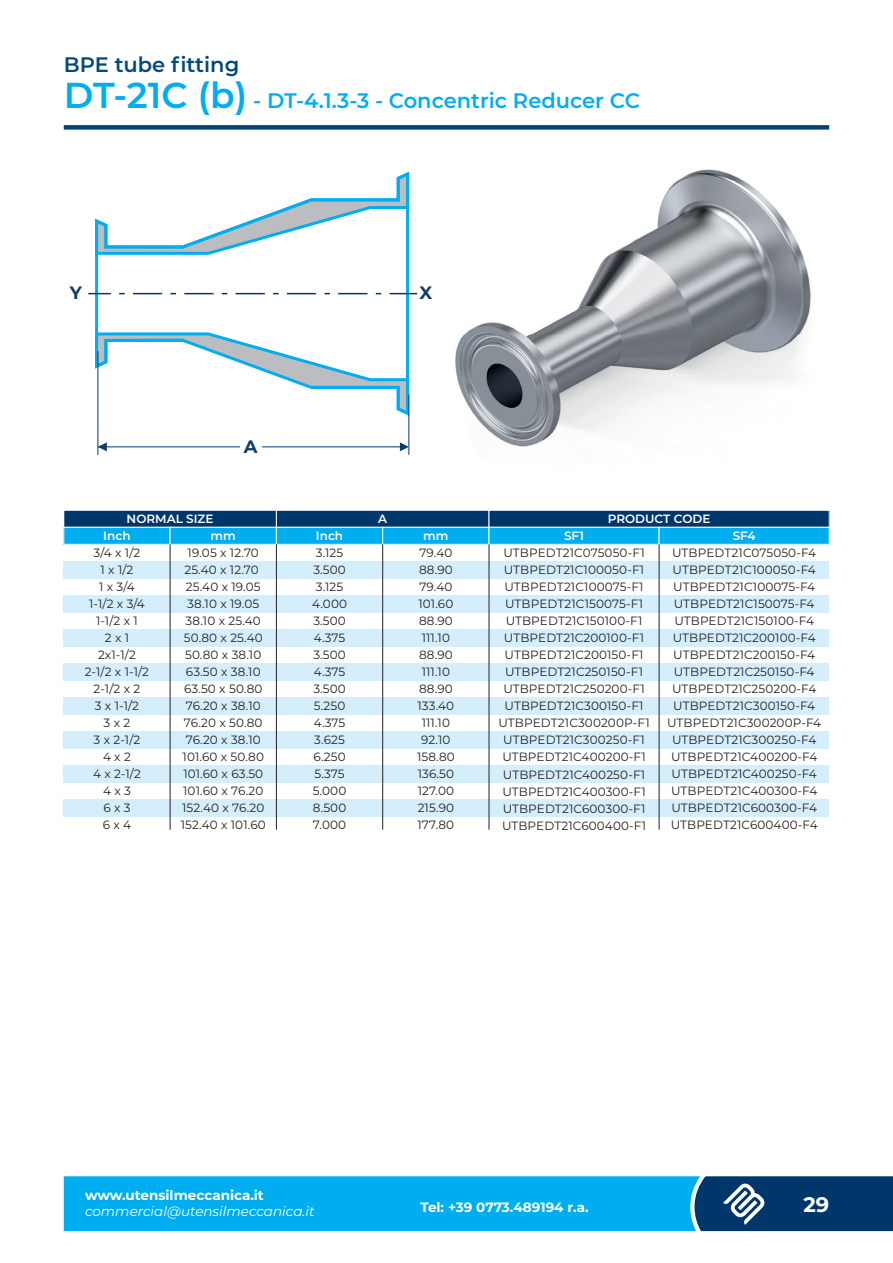
<style>
.page{position:relative;width:893px;height:1263px;background:#fff}
.page>*{position:absolute;margin:0;border:0;box-sizing:border-box;transform-origin:0 0}
.t1{font:600 21px/36.3px "Montserrat";color:#00aeef}
.t2{font:700 21px "Montserrat";color:#fff}
.t3{font:700 18px "Montserrat";color:#103e69}
.t4{font:700 13.5px "Montserrat";color:#fff}
.t5{font:italic 13.5px "Montserrat";color:#fff}
.t6{font:12px/17px "Montserrat";letter-spacing:.01em;color:#231f20;text-align:center}
.t7{font:600 12px "Montserrat";color:#fff}
.s1{color:#044b79}
.s2{font-size:36px}
</style>
<div class="page">
<img style="left:387px;top:169px;width:443px;height:368px">
<div style="left:64px;top:125px;width:765px;height:5px;background:#044275"></div>
<div style="left:64px;top:510px;width:212px;height:17px;background:#00376b"></div>
<div style="left:63px;top:510px;width:214px;height:18px;border:1px solid #fff"></div>
<div style="left:276px;top:510px;width:213px;height:17px;background:#00376b"></div>
<div style="left:276px;top:510px;width:213px;height:18px;border:1px solid #fff"></div>
<div style="left:489px;top:510px;width:340px;height:17px;background:#00376b"></div>
<div style="left:489px;top:510px;width:340px;height:18px;border:1px solid #fff"></div>
<div style="left:64px;top:527px;width:106px;height:17px;background:#00aeef"></div>
<div style="left:64px;top:527px;width:106px;height:18px;border:1px solid #fff"></div>
<div style="left:64px;top:561px;width:765px;height:17px;background:#d4effb"></div>
<div style="left:64px;top:595px;width:765px;height:17px;background:#d4effb"></div>
<div style="left:64px;top:629px;width:765px;height:17px;background:#d4effb"></div>
<div style="left:64px;top:663px;width:765px;height:17px;background:#d4effb"></div>
<div style="left:64px;top:697px;width:765px;height:17px;background:#d4effb"></div>
<div style="left:64px;top:731px;width:765px;height:17px;background:#d4effb"></div>
<div style="left:64px;top:765px;width:765px;height:17px;background:#d4effb"></div>
<div style="left:64px;top:799px;width:765px;height:17px;background:#d4effb"></div>
<div style="left:170px;top:527px;width:106px;height:17px;background:#00aeef"></div>
<div style="left:170px;top:527px;width:107px;height:18px;border:1px solid #fff"></div>
<div style="left:276px;top:527px;width:107px;height:17px;background:#00aeef"></div>
<div style="left:276px;top:527px;width:107px;height:18px;border:1px solid #fff"></div>
<div style="left:383px;top:527px;width:106px;height:17px;background:#00aeef"></div>
<div style="left:382px;top:527px;width:107px;height:18px;border:1px solid #fff"></div>
<div style="left:489px;top:527px;width:170px;height:17px;background:#00aeef"></div>
<div style="left:489px;top:527px;width:170px;height:18px;border:1px solid #fff"></div>
<div style="left:659px;top:527px;width:170px;height:17px;background:#00aeef"></div>
<div style="left:659px;top:527px;width:170px;height:18px;border:1px solid #fff"></div>
<hr style="left:170px;top:544px;width:1px;height:286px;background:#231f20">
<hr style="left:276px;top:544px;width:1px;height:286px;background:#231f20">
<hr style="left:382px;top:544px;width:1px;height:286px;background:#231f20">
<hr style="left:489px;top:544px;width:1px;height:286px;background:#231f20">
<hr style="left:659px;top:544px;width:1px;height:286px;background:#231f20">
<svg style="left:94px;top:169px;width:317px;height:249px"></svg>
<svg style="left:88px;top:293px;width:329px;height:1px"></svg>
<svg style="left:400px;top:442px;width:9px;height:9px"></svg>
<svg style="left:99px;top:442px;width:8px;height:9px"></svg>
<hr style="left:262px;top:447px;width:142px;height:1px;background:#00376b">
<hr style="left:98px;top:447px;width:142px;height:1px;background:#00376b">
<hr style="left:409px;top:394px;width:1px;height:61px;background:#00376b">
<hr style="left:98px;top:351px;width:1px;height:104px;background:#00376b">
<svg style="left:64px;top:1176px;width:829px;height:55px;background:#0695d2"></svg>
<h1 class="t1" style="left:64px;top:45px;width:578px"><span class="s1">BPE tube fitting<br></span><span class="s2">DT-21C (b)</span> - DT-4.1.3-3 - Concentric Reducer CC</h1>
<h2 class="t3" style="left:70px;top:280px;width:14px">Y</h2>
<h2 class="t3" style="left:420px;top:280px;width:14px">X</h2>
<h2 class="t3" style="left:244px;top:434px;width:15px">A</h2>
<p class="t7" style="left:127px;top:511px;width:88px">NORMAL SIZE</p>
<p class="t7" style="left:378px;top:511px;width:11px">A</p>
<p class="t7" style="left:608px;top:511px;width:104px">PRODUCT CODE</p>
<p class="t7" style="left:103px;top:528px;width:29px">Inch</p>
<p class="t7" style="left:211px;top:528px;width:27px">mm</p>
<p class="t7" style="left:316px;top:528px;width:29px">Inch</p>
<p class="t7" style="left:423px;top:528px;width:27px">mm</p>
<p class="t7" style="left:564px;top:528px;width:21px">SF1</p>
<p class="t7" style="left:733px;top:528px;width:24px">SF4</p>
<p class="t6" style="left:498px;top:544px;width:153px">UTBPEDT21C075050-F1<br>UTBPEDT21C100050-F1<br>UTBPEDT21C100075-F1<br>UTBPEDT21C150075-F1<br>UTBPEDT21C150100-F1<br>UTBPEDT21C200100-F1<br>UTBPEDT21C200150-F1<br>UTBPEDT21C250150-F1<br>UTBPEDT21C250200-F1<br>UTBPEDT21C300150-F1<br>UTBPEDT21C300200P-F1<br>UTBPEDT21C300250-F1<br>UTBPEDT21C400200-F1<br>UTBPEDT21C400250-F1<br>UTBPEDT21C400300-F1<br>UTBPEDT21C600300-F1<br>UTBPEDT21C600400-F1</p>
<p class="t6" style="left:667px;top:544px;width:156px">UTBPEDT21C075050-F4<br>UTBPEDT21C100050-F4<br>UTBPEDT21C100075-F4<br>UTBPEDT21C150075-F4<br>UTBPEDT21C150100-F4<br>UTBPEDT21C200100-F4<br>UTBPEDT21C200150-F4<br>UTBPEDT21C250150-F4<br>UTBPEDT21C250200-F4<br>UTBPEDT21C300150-F4<br>UTBPEDT21C300200P-F4<br>UTBPEDT21C300250-F4<br>UTBPEDT21C400200-F4<br>UTBPEDT21C400250-F4<br>UTBPEDT21C400300-F4<br>UTBPEDT21C600300-F4<br>UTBPEDT21C600400-F4</p>
<p class="t6" style="left:85px;top:544px;width:66px">3/4 x 1/2<br>1 x 1/2<br>1 x 3/4<br>1-1/2 x 3/4<br>1-1/2 x 1<br>2 x 1<br>2x1-1/2<br>2-1/2 x 1-1/2<br>2-1/2 x 2<br>3 x 1-1/2<br>3 x 2<br>3 x 2-1/2<br>4 x 2<br>4 x 2-1/2<br>4 x 3<br>6 x 3<br>6 x 4</p>
<p class="t6" style="left:181px;top:544px;width:86px">19.05 x 12.70<br>25.40 x 12.70<br>25.40 x 19.05<br>38.10 x 19.05<br>38.10 x 25.40<br>50.80 x 25.40<br>50.80 x 38.10<br>63.50 x 38.10<br>63.50 x 50.80<br>76.20 x 38.10<br>76.20 x 50.80<br>76.20 x 38.10<br>101.60 x 50.80<br>101.60 x 63.50<br>101.60 x 76.20<br>152.40 x 76.20<br>152.40 x 101.60</p>
<p class="t6" style="left:312px;top:544px;width:36px">3.125<br>3.500<br>3.125<br>4.000<br>3.500<br>4.375<br>3.500<br>4.375<br>3.500<br>5.250<br>4.375<br>3.625<br>6.250<br>5.375<br>5.000<br>8.500<br>7.000</p>
<p class="t6" style="left:417px;top:544px;width:39px">79.40<br>88.90<br>79.40<br>101.60<br>88.90<br>111.10<br>88.90<br>111.10<br>88.90<br>133.40<br>111.10<br>92.10<br>158.80<br>136.50<br>127.00<br>215.90<br>177.80</p>
<p class="t4" style="left:85px;top:1185px;width:180px">www.utensilmeccanica.it</p>
<p class="t5" style="left:85px;top:1202px;width:231px">commercial@utensilmeccanica.it</p>
<p class="t4" style="left:420px;top:1197px;width:170px">Tel: +39 0773.489194 r.a.</p>
<h1 class="t2" style="left:803px;top:1189px;width:27px">29</h1>
</div>
